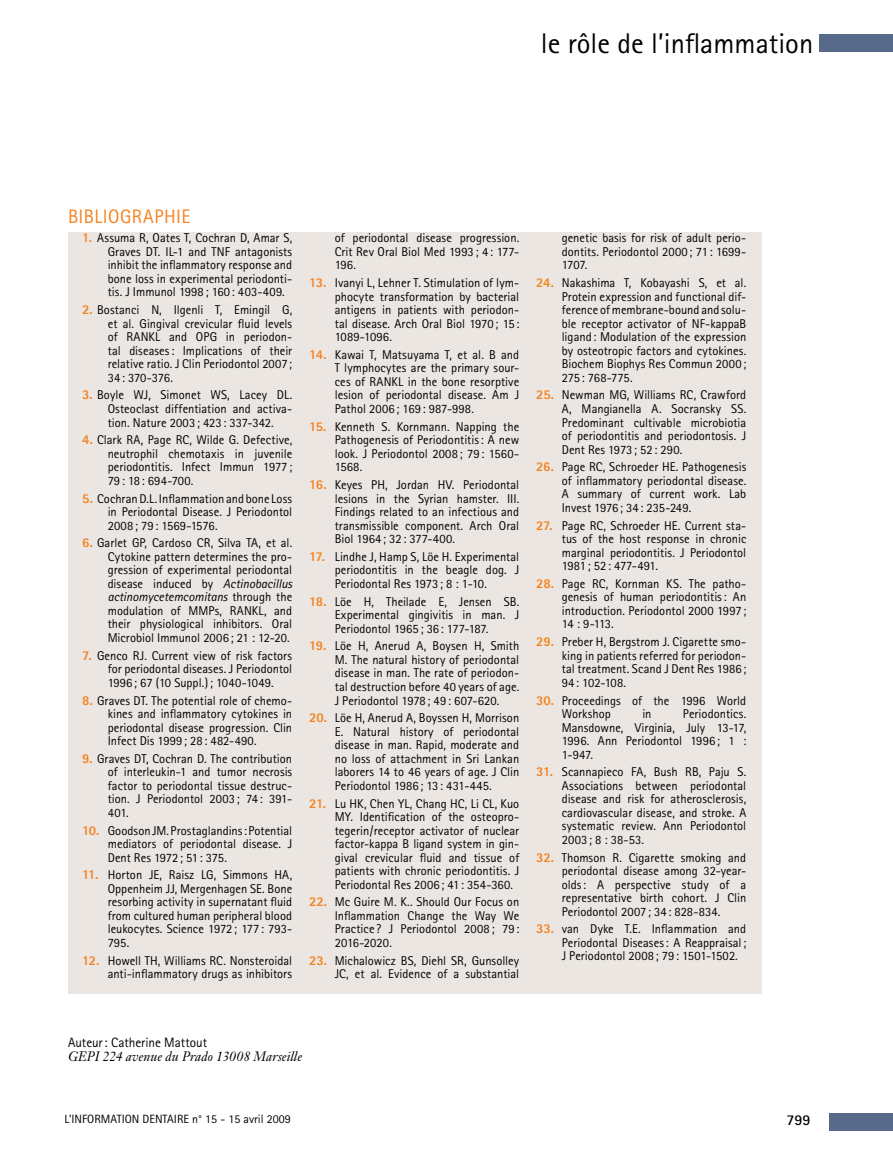
<style>
.page{position:relative;width:893px;height:1149px;background:#fff}
.page>*{position:absolute;margin:0;border:0;box-sizing:border-box;transform-origin:0 0}
.t1{font:28.5px "Rotis Sans Serif";color:#000}
.t2{font:19.5px "Rotis Sans Serif";letter-spacing:.02em;color:#f58220}
.t3{font:700 15px "Rotis Sans Serif";color:#000}
.t4{font:italic 13.5px "Janson Text";letter-spacing:.005em;color:#000}
.t5{font:13.5px "Rotis Sans Serif";color:#000}
.t6{font:12.75px/13.5px "Rotis Sans Serif";color:#000;text-align:justify}
.t7{font:12px "Rotis Sans Serif";color:#000}
.s1{font-weight:800;font-size:13.5px;color:#f58220}
.s2{font-style:italic}
</style>
<div class="page">
<div style="left:819px;top:34px;width:74px;height:17px;background:#576a89"></div>
<div style="left:830px;top:1113px;width:63px;height:17px;background:#576a89"></div>
<div style="left:68px;top:232px;width:694px;height:761px;background:#ebe6e1"></div>
<h1 class="t1" style="left:541px;top:26px;width:274px">le rôle de l’inflammation</h1>
<h2 class="t2" style="left:68px;top:205px;width:124px">BIBLIOGRAPHIE</h2>
<p class="t6" style="left:108px;top:231px;width:186px;text-indent:-26px"><span class="s1">1.</span> Assuma R, Oates T, Cochran D, Amar S, Graves DT. IL-1 and TNF antagonists inhibit the inflammatory response and bone loss in experimental periodonti&shy;tis. J Immunol 1998; 160: 403-409.</p>
<p class="t6" style="left:108px;top:303px;width:186px;text-indent:-26px"><span class="s1">2.</span> Bostanci N, Ilgenli T, Emingil G, et al. Gingival crevicular fluid levels of RANKL and OPG in periodon&shy;tal diseases: Implications of their relative ratio. J Clin Periodontol 2007; 34: 370-376.</p>
<p class="t6" style="left:108px;top:388px;width:186px;text-indent:-26px"><span class="s1">3.</span> Boyle WJ, Simonet WS, Lacey DL.<br>Osteoclast diffentiation and activa&shy;tion. Nature 2003; 423: 337-342.</p>
<p class="t6" style="left:108px;top:433px;width:186px;text-indent:-26px"><span class="s1">4.</span> Clark RA, Page RC, Wilde G. Defective, neutrophil chemotaxis in juvenile periodontitis. Infect Immun 1977; 79: 18: 694-700.</p>
<p class="t6" style="left:108px;top:491px;width:186px;text-indent:-26px"><span class="s1">5.</span> Cochran D.L. Inflammation and bone Loss in Periodontal Disease. J Periodontol 2008; 79: 1569-1576.</p>
<p class="t6" style="left:108px;top:536px;width:186px;text-indent:-26px"><span class="s1">6.</span> Garlet GP, Cardoso CR, Silva TA, et al.<br>Cytokine pattern determines the pro&shy;gression of experimental periodontal disease induced by <span class="s2">Actinobacillus actinomycetemcomitans</span> through the modulation of MMPs, RANKL, and their physiological inhibitors. Oral Microbiol Immunol 2006; 21 : 12-20.</p>
<p class="t6" style="left:108px;top:648px;width:186px;text-indent:-26px"><span class="s1">7.</span> Genco RJ. Current view of risk factors for periodontal diseases. J Periodontol 1996; 67 (10 Suppl.); 1040-1049.</p>
<p class="t6" style="left:108px;top:693px;width:186px;text-indent:-26px"><span class="s1">8.</span> Graves DT. The potential role of chemo&shy;kines and inflammatory cytokines in periodontal disease progression. Clin Infect Dis 1999; 28: 482-490.</p>
<p class="t6" style="left:108px;top:751px;width:186px;text-indent:-26px"><span class="s1">9.</span> Graves DT, Cochran D. The contribution of interleukin-1 and tumor necrosis factor to periodontal tissue destruc&shy;tion. J Periodontol 2003; 74: 391- 401.</p>
<p class="t6" style="left:108px;top:823px;width:186px;text-indent:-26px"><span class="s1">10.</span> Goodson JM. Prostaglandins: Potential mediators of periodontal disease. J Dent Res 1972; 51: 375.</p>
<p class="t6" style="left:108px;top:868px;width:186px;text-indent:-26px"><span class="s1">11.</span> Horton JE, Raisz LG, Simmons HA, Oppenheim JJ, Mergenhagen SE. Bone resorbing activity in supernatant fluid from cultured human peripheral blood leukocytes. Science 1972; 177: 793- 795.</p>
<p class="t6" style="left:82px;top:953px;width:211px;text-align:right"><span class="s1">12.</span> Howell TH, Williams RC. Nonsteroidal anti-inflammatory drugs as inhibitors</p>
<p class="t6" style="left:335px;top:231px;width:186px">of periodontal disease progression.<br>Crit Rev Oral Biol Med 1993; 4: 177- 196.</p>
<p class="t6" style="left:335px;top:276px;width:186px;text-indent:-26px"><span class="s1">13.</span> Ivanyi L, Lehner T. Stimulation of lym&shy;phocyte transformation by bacterial antigens in patients with periodon&shy;tal disease. Arch Oral Biol 1970; 15:<br>1089-1096.</p>
<p class="t6" style="left:335px;top:348px;width:186px;text-indent:-26px"><span class="s1">14.</span> Kawai T, Matsuyama T, et al. B and T lymphocytes are the primary sour&shy;ces of RANKL in the bone resorptive lesion of periodontal disease. Am J Pathol 2006; 169: 987-998.</p>
<p class="t6" style="left:335px;top:419px;width:186px;text-indent:-26px"><span class="s1">15.</span> Kenneth S. Kornmann. Napping the Pathogenesis of Periodontitis: A new look. J Periodontol 2008; 79: 1560- 1568.</p>
<p class="t6" style="left:335px;top:478px;width:186px;text-indent:-26px"><span class="s1">16.</span> Keyes PH, Jordan HV. Periodontal lesions in the Syrian hamster. III.<br>Findings related to an infectious and transmissible component. Arch Oral Biol 1964; 32: 377-400.</p>
<p class="t6" style="left:335px;top:549px;width:186px;text-indent:-26px"><span class="s1">17.</span> Lindhe J, Hamp S, Löe H. Experimental periodontitis in the beagle dog. J Periodontal Res 1973; 8 : 1-10.</p>
<p class="t6" style="left:335px;top:594px;width:186px;text-indent:-26px"><span class="s1">18.</span> Löe H, Theilade E, Jensen SB.<br>Experimental gingivitis in man. J Periodontol 1965; 36: 177-187.</p>
<p class="t6" style="left:335px;top:639px;width:186px;text-indent:-26px"><span class="s1">19.</span> Löe H, Anerud A, Boysen H, Smith M. The natural history of periodontal disease in man. The rate of periodon&shy;tal destruction before 40 years of age.<br>J Periodontol 1978; 49: 607-620.</p>
<p class="t6" style="left:335px;top:711px;width:186px;text-indent:-26px"><span class="s1">20.</span> Löe H, Anerud A, Boyssen H, Morrison E. Natural history of periodontal disease in man. Rapid, moderate and no loss of attachment in Sri Lankan laborers 14 to 46 years of age. J Clin Periodontol 1986; 13: 431-445.</p>
<p class="t6" style="left:335px;top:796px;width:186px;text-indent:-26px"><span class="s1">21.</span> Lu HK, Chen YL, Chang HC, Li CL, Kuo MY. Identification of the osteopro&shy;tegerin/receptor activator of nuclear factor-kappa B ligand system in gin&shy;gival crevicular fluid and tissue of patients with chronic periodontitis. J Periodontal Res 2006; 41: 354-360.</p>
<p class="t6" style="left:335px;top:895px;width:186px;text-indent:-26px"><span class="s1">22.</span> Mc Guire M. K.. Should Our Focus on Inflammation Change the Way We Practice? J Periodontol 2008; 79:<br>2016-2020.</p>
<p class="t6" style="left:309px;top:953px;width:212px;text-align:right"><span class="s1">23.</span> Michalowicz BS, Diehl SR, Gunsolley<br>JC, et al. Evidence of a substantial</p>
<p class="t6" style="left:562px;top:231px;width:186px">genetic basis for risk of adult perio&shy;dontits. Periodontol 2000; 71: 1699- 1707.</p>
<p class="t6" style="left:562px;top:276px;width:186px;text-indent:-26px"><span class="s1">24.</span> Nakashima T, Kobayashi S, et al.<br>Protein expression and functional dif&shy;ference of membrane-bound and solu&shy;ble receptor activator of NF-kappaB ligand: Modulation of the expression by osteotropic factors and cytokines.<br>Biochem Biophys Res Commun 2000; 275: 768-775.</p>
<p class="t6" style="left:562px;top:388px;width:186px;text-indent:-26px"><span class="s1">25.</span> Newman MG, Williams RC, Crawford A, Mangianella A. Socransky SS.<br>Predominant cultivable microbiotia of periodontitis and periodontosis. J Dent Res 1973; 52: 290.</p>
<p class="t6" style="left:562px;top:460px;width:186px;text-indent:-26px"><span class="s1">26.</span> Page RC, Schroeder HE. Pathogenesis of inflammatory periodontal disease.<br>A summary of current work. Lab Invest 1976; 34: 235-249.</p>
<p class="t6" style="left:562px;top:518px;width:186px;text-indent:-26px"><span class="s1">27.</span> Page RC, Schroeder HE. Current sta&shy;tus of the host response in chronic marginal periodontitis. J Periodontol 1981; 52: 477-491.</p>
<p class="t6" style="left:562px;top:576px;width:186px;text-indent:-26px"><span class="s1">28.</span> Page RC, Kornman KS. The patho&shy;genesis of human periodontitis: An introduction. Periodontol 2000 1997; 14 : 9-113.</p>
<p class="t6" style="left:562px;top:635px;width:186px;text-indent:-26px"><span class="s1">29.</span> Preber H, Bergstrom J. Cigarette smo&shy;king in patients referred for periodon&shy;tal treatment. Scand J Dent Res 1986; 94: 102-108.</p>
<p class="t6" style="left:562px;top:693px;width:186px;text-indent:-26px"><span class="s1">30.</span> Proceedings of the 1996 World<br>Workshop</p>
<p class="t6" style="left:562px;top:706px;width:186px;text-indent:121px">Periodontics.<br>Mansdowne, Virginia, July 13-17, 1996. Ann Periodontol 1996; 1 :<br>1-947.</p>
<p class="t6" style="left:562px;top:765px;width:186px;text-indent:-26px"><span class="s1">31.</span> Scannapieco FA, Bush RB, Paju S.<br>Associations between periodontal disease and risk for atherosclerosis, cardiovascular disease, and stroke. A systematic review. Ann Periodontol 2003; 8 : 38-53.</p>
<p class="t6" style="left:562px;top:850px;width:186px;text-indent:-26px"><span class="s1">32.</span> Thomson R. Cigarette smoking and periodontal disease among 32-year&shy;olds: A perspective study of a representative birth cohort. J Clin Periodontol 2007; 34: 828-834.</p>
<p class="t6" style="left:562px;top:922px;width:186px;text-indent:-26px"><span class="s1">33.</span> van Dyke T.E. Inflammation and Periodontal Diseases: A Reappraisal; J Periodontol 2008; 79: 1501-1502.</p>
<p class="t6" style="left:642px;top:706px;width:11px">in</p>
<p class="t5" style="left:68px;top:1034px;width:141px">Auteur: Catherine Mattout</p>
<p class="t4" style="left:68px;top:1047px;width:236px">GEPI 224 avenue du Prado 13008 Marseille</p>
<p class="t7" style="left:65px;top:1111px;width:228px">L’INFORMATION DENTAIRE n° 15 - 15 avril 2009</p>
<p class="t3" style="left:786px;top:1110px;width:26px">799</p>
</div>
